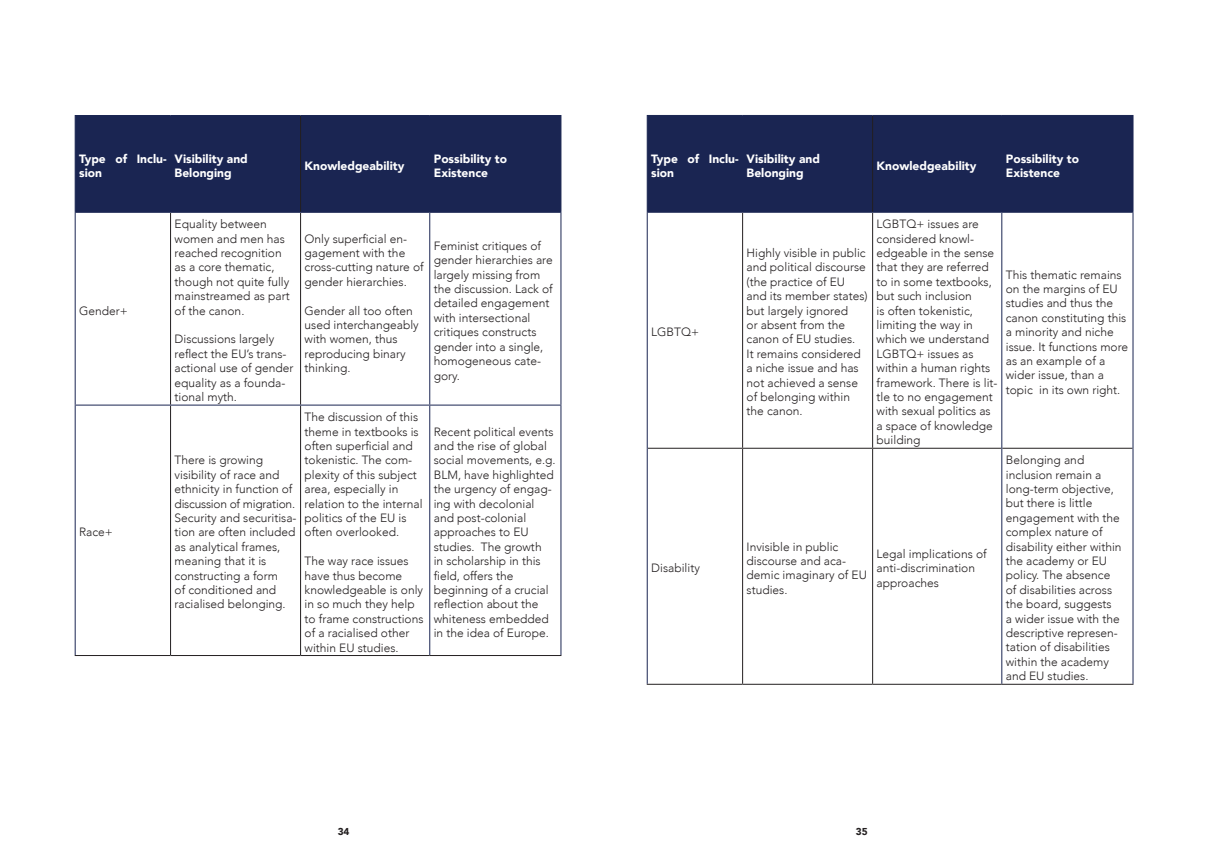
<style>
.page{position:relative;width:1208px;height:859px;background:#fff}
.page>*{position:absolute;margin:0;border:0;box-sizing:border-box;transform-origin:0 0}
.t1{font:300 12px/14.4px "Avenir";color:#231f20}
.t2{font:900 12px/14.4px "Avenir";color:#fff}
.t3{font:900 10px "Avenir";color:#231f20}
</style>
<div class="page">
<div style="left:648px;top:116px;width:484px;height:96px;background:#1a2552"></div>
<hr style="left:872px;top:116px;width:1px;height:96px;background:#231f20">
<hr style="left:742px;top:213px;width:1px;height:235px;background:#231f20">
<hr style="left:872px;top:213px;width:1px;height:235px;background:#231f20">
<hr style="left:648px;top:448px;width:94px;height:1px;background:#231f20">
<hr style="left:742px;top:448px;width:130px;height:1px;background:#231f20">
<hr style="left:742px;top:449px;width:1px;height:235px;background:#231f20">
<hr style="left:872px;top:448px;width:129px;height:1px;background:#231f20">
<hr style="left:872px;top:449px;width:1px;height:235px;background:#231f20">
<hr style="left:1002px;top:448px;width:130px;height:1px;background:#231f20">
<hr style="left:647px;top:684px;width:95px;height:1px;background:#231f20">
<hr style="left:742px;top:684px;width:130px;height:1px;background:#231f20">
<hr style="left:872px;top:684px;width:129px;height:1px;background:#231f20">
<hr style="left:1001px;top:684px;width:132px;height:1px;background:#231f20">
<hr style="left:647px;top:213px;width:1px;height:235px;background:#1a2552">
<hr style="left:1001px;top:213px;width:1px;height:235px;background:#1a2552">
<hr style="left:1132px;top:213px;width:1px;height:235px;background:#1a2552">
<hr style="left:647px;top:448px;width:1px;height:236px;background:#1a2552">
<hr style="left:1001px;top:448px;width:1px;height:236px;background:#1a2552">
<hr style="left:1132px;top:448px;width:1px;height:236px;background:#1a2552">
<hr style="left:647px;top:115px;width:95px;height:1px;background:#1a2552">
<hr style="left:647px;top:116px;width:1px;height:96px;background:#1a2552">
<hr style="left:647px;top:212px;width:95px;height:1px;background:#1a2552">
<hr style="left:742px;top:115px;width:130px;height:1px;background:#1a2552">
<hr style="left:742px;top:116px;width:1px;height:96px;background:#1a2552">
<hr style="left:872px;top:115px;width:129px;height:1px;background:#1a2552">
<hr style="left:1001px;top:115px;width:132px;height:1px;background:#1a2552">
<hr style="left:1001px;top:116px;width:1px;height:96px;background:#1a2552">
<hr style="left:1132px;top:116px;width:1px;height:96px;background:#1a2552">
<hr style="left:742px;top:212px;width:130px;height:1px;background:#1a2552">
<hr style="left:872px;top:212px;width:129px;height:1px;background:#1a2552">
<hr style="left:1001px;top:212px;width:132px;height:1px;background:#1a2552">
<div style="left:76px;top:116px;width:484px;height:96px;background:#1a2552"></div>
<hr style="left:300px;top:116px;width:1px;height:96px;background:#231f20">
<hr style="left:170px;top:213px;width:1px;height:192px;background:#231f20">
<hr style="left:300px;top:213px;width:1px;height:192px;background:#231f20">
<hr style="left:170px;top:406px;width:1px;height:249px;background:#231f20">
<hr style="left:300px;top:406px;width:1px;height:249px;background:#231f20">
<hr style="left:75px;top:655px;width:96px;height:1px;background:#231f20">
<hr style="left:171px;top:655px;width:129px;height:1px;background:#231f20">
<hr style="left:300px;top:655px;width:130px;height:1px;background:#231f20">
<hr style="left:430px;top:655px;width:131px;height:1px;background:#231f20">
<hr style="left:75px;top:406px;width:1px;height:249px;background:#1a2552">
<hr style="left:429px;top:406px;width:1px;height:249px;background:#1a2552">
<hr style="left:560px;top:406px;width:1px;height:249px;background:#1a2552">
<hr style="left:75px;top:115px;width:96px;height:1px;background:#1a2552">
<hr style="left:75px;top:116px;width:1px;height:96px;background:#1a2552">
<hr style="left:75px;top:212px;width:96px;height:1px;background:#1a2552">
<hr style="left:171px;top:115px;width:129px;height:1px;background:#1a2552">
<hr style="left:170px;top:116px;width:1px;height:96px;background:#1a2552">
<hr style="left:300px;top:115px;width:130px;height:1px;background:#1a2552">
<hr style="left:430px;top:115px;width:131px;height:1px;background:#1a2552">
<hr style="left:429px;top:116px;width:1px;height:96px;background:#1a2552">
<hr style="left:560px;top:116px;width:1px;height:96px;background:#1a2552">
<hr style="left:171px;top:212px;width:129px;height:1px;background:#1a2552">
<hr style="left:300px;top:212px;width:130px;height:1px;background:#1a2552">
<hr style="left:430px;top:212px;width:131px;height:1px;background:#1a2552">
<hr style="left:75px;top:213px;width:1px;height:192px;background:#1a2552">
<hr style="left:429px;top:213px;width:1px;height:192px;background:#1a2552">
<hr style="left:560px;top:213px;width:1px;height:192px;background:#1a2552">
<hr style="left:75px;top:405px;width:96px;height:1px;background:#1a2552">
<hr style="left:171px;top:405px;width:129px;height:1px;background:#1a2552">
<hr style="left:300px;top:405px;width:130px;height:1px;background:#1a2552">
<hr style="left:430px;top:405px;width:131px;height:1px;background:#1a2552">
<p class="t2" style="left:79px;top:151px;width:89px">Type of Inclu&shy;sion</p>
<p class="t2" style="left:175px;top:151px;width:75px">Visibility and</p>
<p class="t2" style="left:175px;top:165px;width:59px">Belonging</p>
<p class="t2" style="left:304px;top:158px;width:101px">Knowledgeability</p>
<p class="t2" style="left:434px;top:151px;width:75px">Possibility to</p>
<p class="t2" style="left:434px;top:165px;width:56px">Existence</p>
<p class="t1" style="left:79px;top:303px;width:50px">Gender+</p>
<p class="t1" style="left:79px;top:525px;width:35px">Race+</p>
<p class="t1" style="left:175px;top:217px;width:117px">Equality between women and men has reached recognition as a core thematic, though not quite fully mainstreamed as part of the canon.</p>
<p class="t1" style="left:175px;top:332px;width:120px">Discussions largely reflect the EU’s trans&shy;actional use of gender equality as a founda&shy;tional myth.</p>
<p class="t1" style="left:175px;top:453px;width:123px">There is growing visibility of race and ethnicity in function of discussion of migration.<br>Security and securitisa&shy;tion are often included as analytical frames, meaning that it is constructing a form<br>of conditioned and racialised belonging.</p>
<p class="t1" style="left:304px;top:231px;width:121px">Only superficial en&shy;gagement with the cross-cutting nature of gender hierarchies.</p>
<p class="t1" style="left:304px;top:303px;width:116px">Gender all too often used interchangeably with women, thus reproducing binary thinking.</p>
<p class="t1" style="left:304px;top:410px;width:120px">The discussion of this theme in textbooks is often superficial and tokenistic. The com&shy;plexity of this subject area, especially in relation to the internal politics of the EU is often overlooked.</p>
<p class="t1" style="left:304px;top:554px;width:120px">The way race issues have thus become knowledgeable is only in so much they help to frame constructions of a racialised other within EU studies.</p>
<p class="t1" style="left:434px;top:239px;width:120px">Feminist critiques of gender hierarchies are largely missing from the discussion. Lack of detailed engagement with intersectional critiques constructs gender into a single, homogeneous cate&shy;gory.</p>
<p class="t1" style="left:434px;top:424px;width:123px">Recent political events and the rise of global social movements, e.g.<br>BLM, have highlighted the urgency of engag&shy;ing with decolonial and post-colonial</p>
<p class="t1" style="left:434px;top:525px;width:109px">approaches to EU studies. The growth in scholarship in this field, offers the</p>
<p class="t1" style="left:434px;top:583px;width:116px">beginning of a crucial reflection about the whiteness embedded in the idea of Europe.</p>
<p class="t2" style="left:651px;top:151px;width:89px">Type of Inclu&shy;sion</p>
<p class="t2" style="left:746px;top:151px;width:75px">Visibility and</p>
<p class="t2" style="left:746px;top:165px;width:59px">Belonging</p>
<p class="t2" style="left:876px;top:158px;width:101px">Knowledgeability</p>
<p class="t2" style="left:1005px;top:151px;width:75px">Possibility to</p>
<p class="t2" style="left:1005px;top:165px;width:56px">Existence</p>
<p class="t1" style="left:651px;top:325px;width:49px">LGBTQ+</p>
<p class="t1" style="left:651px;top:561px;width:50px">Disability</p>
<p class="t1" style="left:746px;top:246px;width:122px">Highly visible in public and political discourse (the practice of EU and its member states) but largely ignored<br>or absent from the canon of EU studies.<br>It remains considered a niche issue and has not achieved a sense of belonging within the canon.</p>
<p class="t1" style="left:876px;top:217px;width:122px">LGBTQ+ issues are considered knowl&shy;edgeable in the sense that they are referred to in some textbooks, but such inclusion<br>is often tokenistic, limiting the way in which we understand<br>LGBTQ+ issues as within a human rights framework. There is lit&shy;tle to no engagement with sexual politics as a space of knowledge building</p>
<p class="t1" style="left:746px;top:539px;width:122px">Invisible in public discourse and aca&shy;demic imaginary of EU studies.</p>
<p class="t1" style="left:876px;top:546px;width:112px">Legal implications of anti-discrimination approaches</p>
<p class="t1" style="left:1005px;top:267px;width:124px">This thematic remains on the margins of EU studies and thus the canon constituting this a minority and niche issue. It functions more as an example of a wider issue, than a topic in its own right.</p>
<p class="t1" style="left:1005px;top:453px;width:117px">Belonging and inclusion remain a long-term objective, but there is little engagement with the complex nature of disability either within the academy or EU policy. The absence of disabilities across the board, suggests<br>a wider issue with the descriptive represen&shy;tation of disabilities within the academy and EU studies.</p>
<p class="t3" style="left:338px;top:822px;width:13px">34</p>
<p class="t3" style="left:856px;top:822px;width:13px">35</p>
</div>
